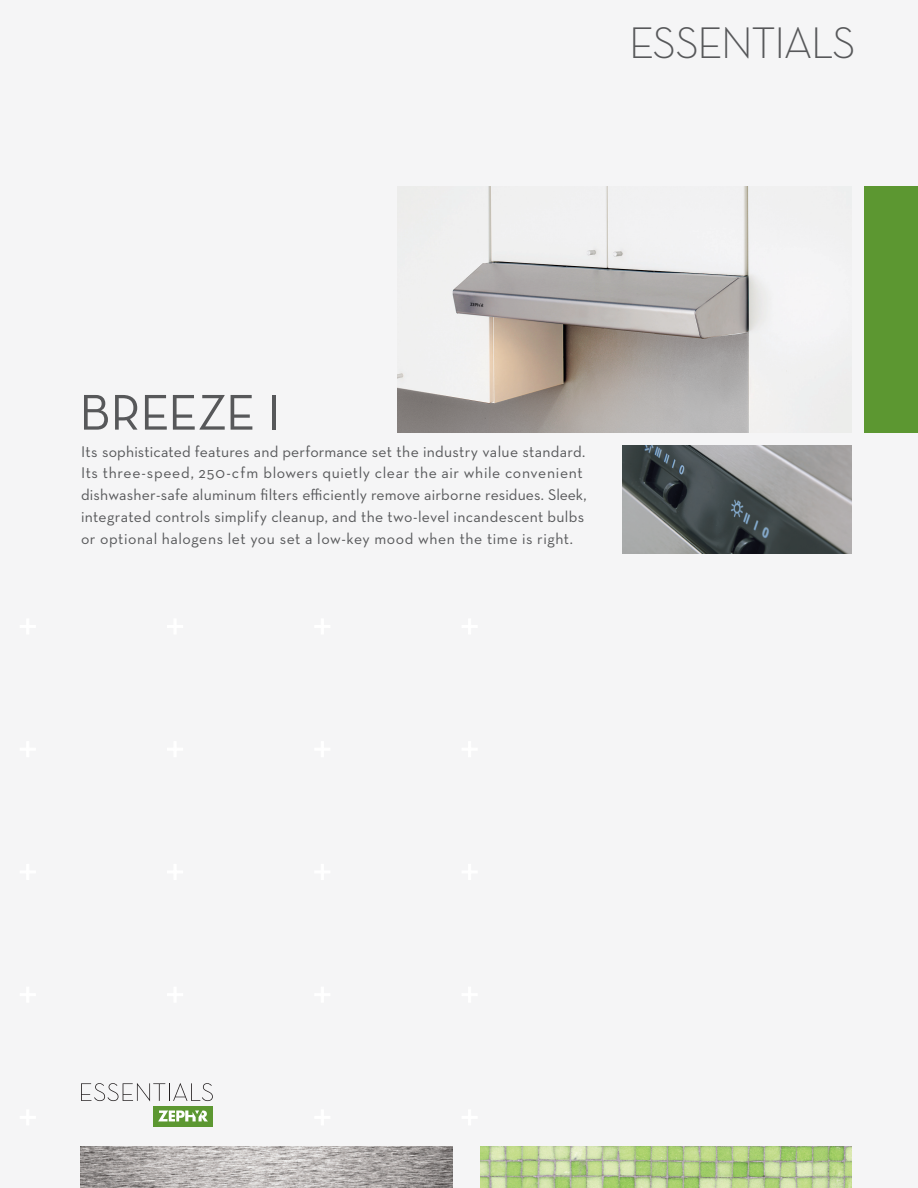
<style>
.page{position:relative;width:918px;height:1188px;background:#f5f5f6}
.page>*{position:absolute;margin:0;border:0;box-sizing:border-box;transform-origin:0 0}
.t1{font:51px "Neutra Text";letter-spacing:-.01em;color:#57585a}
.t2{font:300 45px "Neutra Text";letter-spacing:-.04em;color:#57585a}
.t3{font:15.75px/21.8px "Neutra Text";letter-spacing:.02em;color:#57585a}
</style>
<div class="page">
<img style="left:81px;top:1147px;width:372px;height:41px">
<img style="left:480px;top:1147px;width:371px;height:41px">
<div style="left:864px;top:187px;width:54px;height:246px;background:#5c9731"></div>
<div style="left:153px;top:1106px;width:60px;height:20px;background:#5c9731"></div>
<svg style="left:81px;top:1083px;width:132px;height:18px"></svg>
<svg style="left:158px;top:1111px;width:50px;height:10px"></svg>
<img style="left:398px;top:187px;width:453px;height:246px">
<img style="left:622px;top:445px;width:229px;height:108px">
<p class="t2" style="left:629px;top:15px;width:229px">ESSENTIALS</p>
<p class="t1" style="left:79px;top:381px;width:203px">BREEZE I</p>
<p class="t3" style="left:81px;top:440px;width:507px">Its sophisticated features and performance set the industry value standard.<br>Its three-speed, 250-cfm blowers quietly clear the air while convenient dishwasher-safe aluminum filters efficiently remove airborne residues. Sleek, integrated controls simplify cleanup, and the two-level incandescent bulbs or optional halogens let you set a low-key mood when the time is right.</p>
</div>
